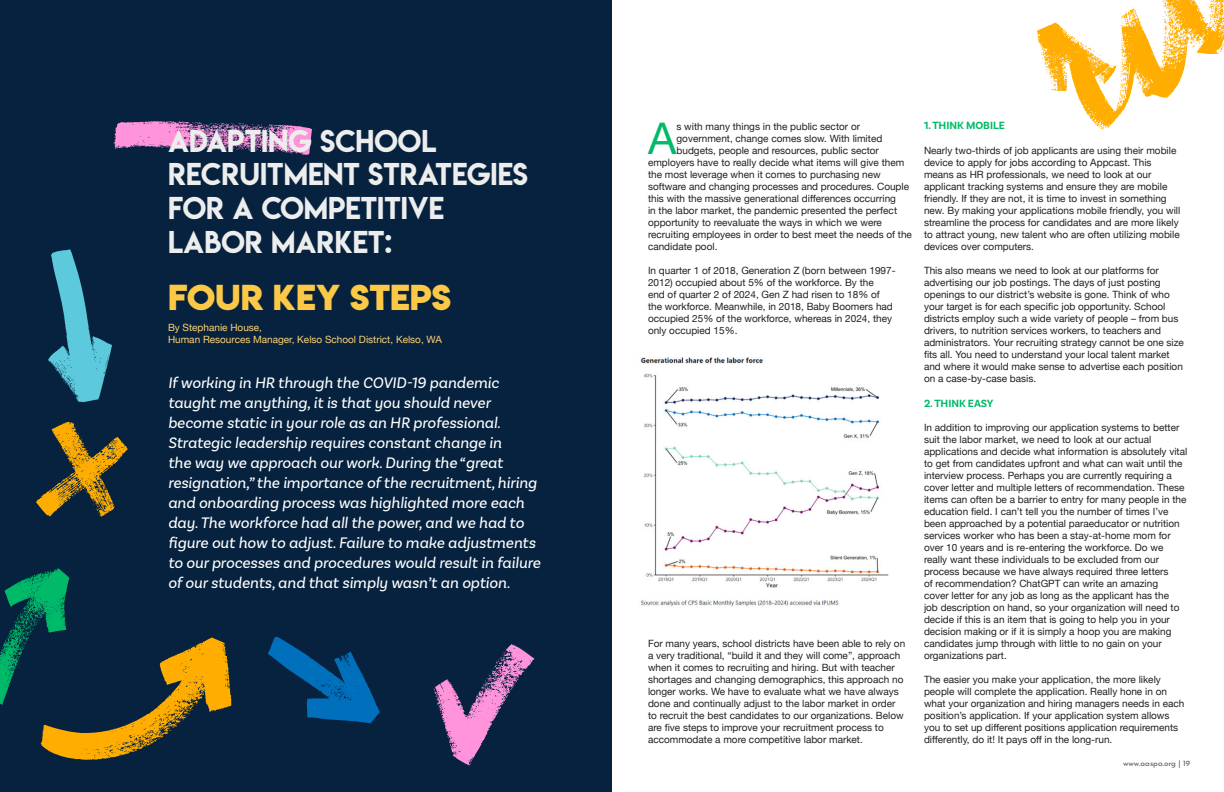
<style>
.page{position:relative;width:1224px;height:792px;background:#fff}
.page>*{position:absolute;margin:0;border:0;box-sizing:border-box;transform-origin:0 0}
.t1{font:43.6px "Helvetica Neue";color:#00ba69}
.t2{font:32px "Lemon Milkbold";color:#fcc947}
.t3{font:28px/33.6px "Lemon Milk";color:#ededed}
.t4{font:italic 16px/20px "Basic Sans";color:#fff}
.t5{font:700 11px "Basic Sans";color:#00ba69}
.t6{font:10px/12px "Helvetica Neue";color:#231f20}
.t7{font:10px/12px "Helvetica Neue";color:#ffd273}
.t8{font:8px "Josefin Sans";color:#57585a}
</style>
<div class="page">
<div style="left:0;top:0;width:612px;height:792px;background:#06223e"></div>
<svg style="left:36px;top:422px;width:92px;height:95px"></svg>
<svg style="left:0;top:569px;width:231px;height:191px"></svg>
<svg style="left:113px;top:121px;width:199px;height:34px"></svg>
<svg style="left:268px;top:637px;width:112px;height:86px"></svg>
<svg style="left:51px;top:249px;width:19px;height:82px"></svg>
<svg style="left:1037px;top:0;width:187px;height:129px"></svg>
<svg style="left:433px;top:644px;width:101px;height:121px"></svg>
<img style="left:640px;top:357px;width:249px;height:250px">
<h3 class="t3" style="left:168px;top:124px;width:362px">ADAPTING SCHOOL<br>RECRUITMENT STRATEGIES<br>FOR A COMPETITIVE<br>LABOR MARKET:</h3>
<h2 class="t2" style="left:168px;top:274px;width:285px">FOUR KEY STEPS</h2>
<p class="t7" style="left:168px;top:322px;width:276px">By Stephanie House,<br>Human Resources Manager, Kelso School District, Kelso, WA</p>
<p class="t4" style="left:168px;top:373px;width:374px">If working in HR through the COVID-19 pandemic taught me anything, it is that you should never become static in your role as an HR professional.<br>Strategic leadership requires constant change in<br>the way we approach our work. During the “great resignation,” the importance of the recruitment, hiring and onboarding process was highlighted more each day. The workforce had all the power, and we had to figure out how to adjust. Failure to make adjustments to our processes and procedures would result in failure of our students, and that simply wasn’t an option.</p>
<h1 class="t1" style="left:648px;top:107px;width:30px">A</h1>
<p class="t6" style="left:677px;top:121px;width:185px">s with many things in the public sector or</p>
<p class="t6" style="left:677px;top:133px;width:207px">government, change comes slow. With limited</p>
<p class="t6" style="left:677px;top:145px;width:204px">budgets, people and resources, public sector</p>
<p class="t6" style="left:648px;top:157px;width:258px">employers have to really decide what items will give them</p>
<p class="t6" style="left:648px;top:169px;width:234px">the most leverage when it comes to purchasing new</p>
<p class="t6" style="left:648px;top:181px;width:263px">software and changing processes and procedures. Couple</p>
<p class="t6" style="left:648px;top:193px;width:250px">this with the massive generational differences occurring</p>
<p class="t6" style="left:648px;top:205px;width:251px">in the labor market, the pandemic presented the perfect</p>
<p class="t6" style="left:648px;top:217px;width:235px">opportunity to reevaluate the ways in which we were</p>
<p class="t6" style="left:648px;top:229px;width:266px">recruiting employees in order to best meet the needs of the</p>
<p class="t6" style="left:648px;top:241px;width:71px">candidate pool.</p>
<p class="t6" style="left:648px;top:265px;width:249px">In quarter 1 of 2018, Generation Z (born between 1997- 2012) occupied about 5% of the workforce. By the<br>end of quarter 2 of 2024, Gen Z had risen to 18% of the workforce. Meanwhile, in 2018, Baby Boomers had occupied 25% of the workforce, whereas in 2024, they only occupied 15%.</p>
<p class="t6" style="left:648px;top:638px;width:259px">For many years, school districts have been able to rely on a very traditional, “build it and they will come”, approach when it comes to recruiting and hiring. But with teacher shortages and changing demographics, this approach no longer works. We have to evaluate what we have always done and continually adjust to the labor market in order to recruit the best candidates to our organizations. Below are five steps to improve your recruitment process to accommodate a more competitive labor market.</p>
<p class="t5" style="left:924px;top:119px;width:82px">1. THINK MOBILE</p>
<p class="t6" style="left:924px;top:145px;width:258px">Nearly two-thirds of job applicants are using their mobile device to apply for jobs according to Appcast. This means as HR professionals, we need to look at our applicant tracking systems and ensure they are mobile friendly. If they are not, it is time to invest in something new. By making your applications mobile friendly, you will streamline the process for candidates and are more likely to attract young, new talent who are often utilizing mobile devices over computers.</p>
<p class="t6" style="left:924px;top:265px;width:262px">This also means we need to look at our platforms for advertising our job postings. The days of just posting openings to our district’s website is gone. Think of who your target is for each specific job opportunity. School districts employ such a wide variety of people – from bus drivers, to nutrition services workers, to teachers and administrators. Your recruiting strategy cannot be one size fits all. You need to understand your local talent market and where it would make sense to advertise each position on a case-by-case basis.</p>
<p class="t5" style="left:924px;top:397px;width:71px">2. THINK EASY</p>
<p class="t6" style="left:924px;top:422px;width:265px">In addition to improving our application systems to better suit the labor market, we need to look at our actual applications and decide what information is absolutely vital to get from candidates upfront and what can wait until the interview process. Perhaps you are currently requiring a cover letter and multiple letters of recommendation. These items can often be a barrier to entry for many people in the education field. I can’t tell you the number of times I’ve been approached by a potential paraeducator or nutrition services worker who has been a stay-at-home mom for over 10 years and is re-entering the workforce. Do we really want these individuals to be excluded from our process because we have always required three letters<br>of recommendation? ChatGPT can write an amazing<br>cover letter for any job as long as the applicant has the<br>job description on hand, so your organization will need to decide if this is an item that is going to help you in your decision making or if it is simply a hoop you are making candidates jump through with little to no gain on your organizations part.</p>
<p class="t6" style="left:924px;top:674px;width:262px">The easier you make your application, the more likely people will complete the application. Really hone in on what your organization and hiring managers needs in each position’s application. If your application system allows you to set up different positions application requirements differently, do it! It pays off in the long-run.</p>
<p class="t8" style="left:1123px;top:756px;width:69px">www.aaspa.org | 19</p>
</div>
